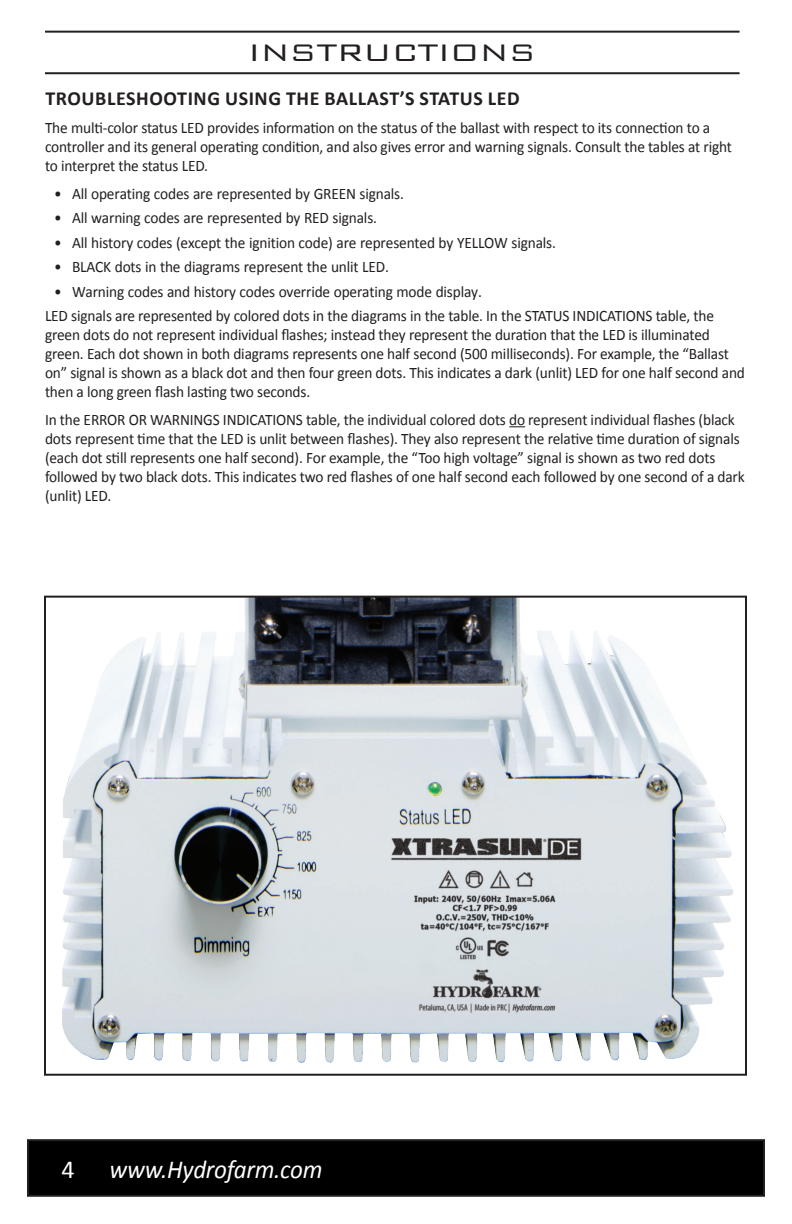
<style>
.page{position:relative;width:792px;height:1224px;background:#fff}
.page>*{position:absolute;margin:0;border:0;box-sizing:border-box;transform-origin:0 0}
.t1{font:300 32px "Bank Gothic";letter-spacing:-.01em;color:#231f20;scale:1.1 1}
.t2{font:italic 26px "Calibri";letter-spacing:-.01em;color:#fff;scale:.96 1}
.t3{font:26px "Calibri";color:#fff}
.t4{font:700 20px "Calibri";letter-spacing:.03em;color:#231f20}
.t5{font:16px/19px "Calibri";letter-spacing:-.01em;color:#231f20;scale:.96 1}
</style>
<div class="page">
<hr style="left:45px;top:31px;width:695px;height:2px;background:#231f20">
<hr style="left:45px;top:72px;width:695px;height:2px;background:#231f20">
<div style="left:28px;top:1140px;width:736px;height:56px;background:#000001"></div>
<div style="left:27px;top:1139px;width:738px;height:58px;border:2px solid #231f20"></div>
<svg style="left:509px;top:426px;width:16px;height:1px"></svg>
<img style="left:62px;top:599px;width:672px;height:463px">
<div style="left:44px;top:596px;width:703px;height:480px;border:2px solid #231f20"></div>
<h1 class="t1" style="left:248px;top:29px;width:263px">INSTRUCTIONS</h1>
<p class="t4" style="left:45px;top:86px;width:476px">TROUBLESHOOTING USING THE BALLAST’S STATUS LED</p>
<p class="t5" style="left:45px;top:118px;width:717px">The multi-color status LED provides information on the status of the ballast with respect to its connection to a controller and its general operating condition, and also gives error and warning signals. Consult the tables at right to interpret the status LED.</p>
<p class="t5" style="left:54px;top:184px;width:366px">• All operating codes are represented by GREEN signals.</p>
<p class="t5" style="left:54px;top:209px;width:338px">• All warning codes are represented by RED signals.</p>
<p class="t5" style="left:54px;top:233px;width:524px">• All history codes (except the ignition code) are represented by YELLOW signals.</p>
<p class="t5" style="left:54px;top:257px;width:350px">• BLACK dots in the diagrams represent the unlit LED.</p>
<p class="t5" style="left:45px;top:279px;width:698px;line-height:24.4px;text-indent:9px">• Warning codes and history codes override operating mode display.<br>LED signals are represented by colored dots in the diagrams in the table. In the STATUS INDICATIONS table, the</p>
<p class="t5" style="left:45px;top:325px;width:731px">green dots do not represent individual flashes; instead they represent the duration that the LED is illuminated green. Each dot shown in both diagrams represents one half second (500 milliseconds). For example, the “Ballast on” signal is shown as a black dot and then four green dots. This indicates a dark (unlit) LED for one half second and then a long green flash lasting two seconds.</p>
<p class="t5" style="left:45px;top:410px;width:731px">In the ERROR OR WARNINGS INDICATIONS table, the individual colored dots do represent individual flashes (black dots represent time that the LED is unlit between flashes). They also represent the relative time duration of signals (each dot still represents one half second). For example, the “Too high voltage” signal is shown as two red dots followed by two black dots. This indicates two red flashes of one half second each followed by one second of a dark (unlit) LED.</p>
<h2 class="t3" style="left:61px;top:1153px;width:15px">4</h2>
<h2 class="t2" style="left:109px;top:1151px;width:223px">www.Hydrofarm.com</h2>
</div>
